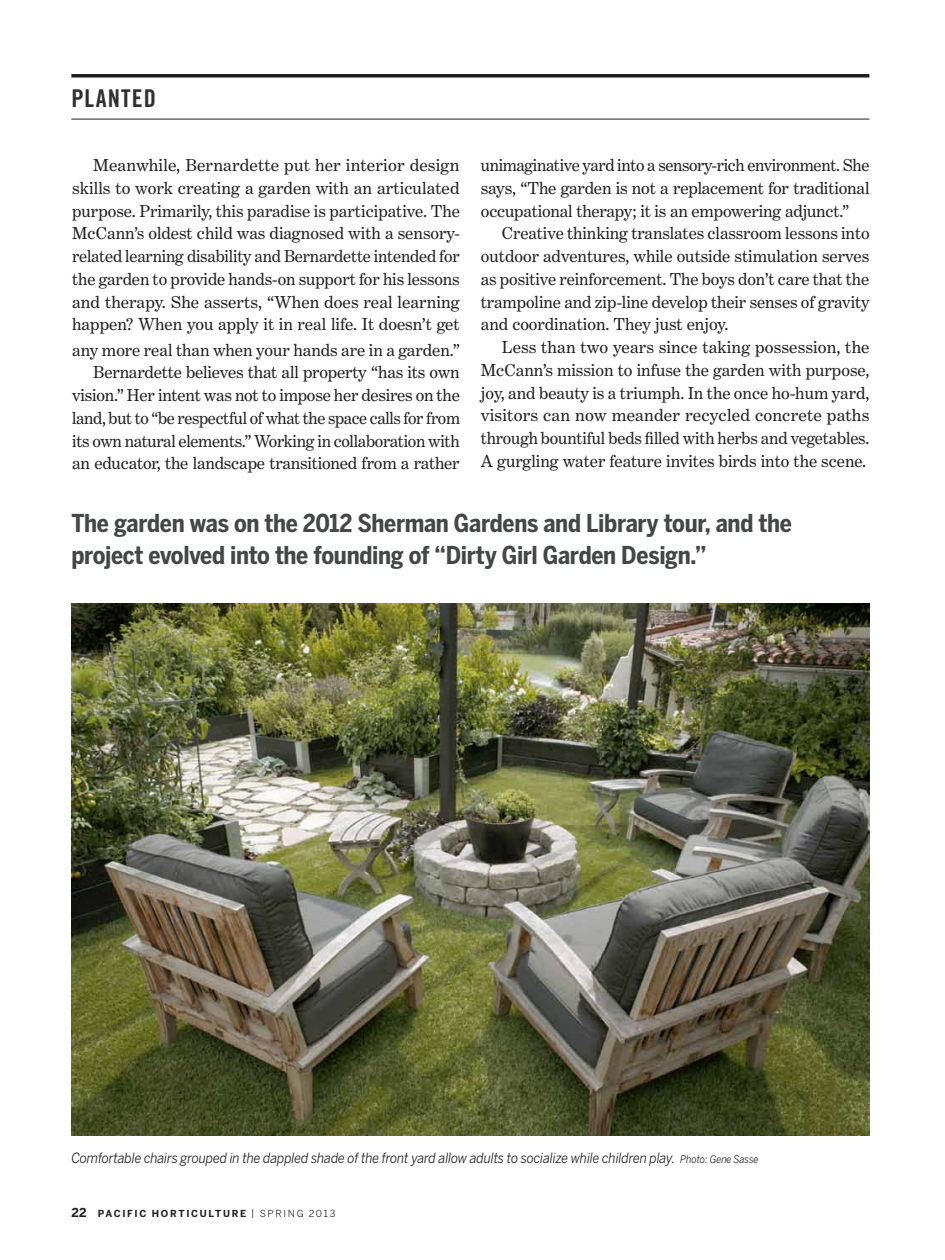
<style>
.page{position:relative;width:945px;height:1260px;background:#fff}
.page>*{position:absolute;margin:0;border:0;box-sizing:border-box;transform-origin:0 0}
.t1{font:700 24.5px/31.5px "Benton Sans Cond";letter-spacing:-.015em;color:#454646}
.t2{font:24.5px "Trade Gothic LT Std Bd Cn 20";letter-spacing:.05em;color:#312f30}
.t3{font:17.5px/22.8px "Benton Modern Two";letter-spacing:-.01em;color:#231f20;text-align:justify}
.t4{font:italic 14px "Benton Sans";letter-spacing:-.01em;color:#231f20;scale:.9 1}
.t5{font:700 9.62px "Benton Sans";letter-spacing:.17em;color:#231f20}
.t6{font:9.62px "Benton Sans";color:#231f20}
.s1{font-size:10.5px}
.s2{font-size:12.25px}
.s3{font-weight:400}
</style>
<div class="page">
<svg style="left:71px;top:74px;width:798px;height:4px;background:#3e3a3b"></svg>
<hr style="left:71px;top:119px;width:798px;height:1px;background:#231f20">
<img style="left:71px;top:604px;width:798px;height:532px">
<h1 class="t2" style="left:71px;top:83px;width:83px">PLANTED</h1>
<p class="t3" style="left:72px;top:154px;width:389px;text-indent:21px">Meanwhile, Bernardette put her interior design skills to work creating a garden with an articulated purpose. Primarily, this paradise is participative. The McCann’s oldest child was diagnosed with a sensory&shy;related learning disability and Bernardette intended for the garden to provide hands-on support for his lessons and therapy. She asserts, “When does real learning happen? When you apply it in real life. It doesn’t get</p>
<p class="t3" style="left:72px;top:338px;width:389px;text-align:right">any more real than when your hands are in a garden.” Bernardette believes that all property “has its own vision.” Her intent was not to impose her desires on the land, but to “be respectful of what the space calls for from its own natural elements.” Working in collaboration with an educator, the landscape transitioned from a rather</p>
<p class="t3" style="left:481px;top:154px;width:390px">unimaginative yard into a sensory-rich environment. She says, “The garden is not a replacement for traditional occupational therapy; it is an empowering adjunct.”</p>
<p class="t3" style="left:481px;top:222px;width:390px;text-indent:21px">Creative thinking translates classroom lessons into outdoor adventures, while outside stimulation serves as positive reinforcement. The boys don’t care that the trampoline and zip-line develop their senses of gravity and coordination. They just enjoy.</p>
<p class="t3" style="left:481px;top:336px;width:390px;text-indent:21px">Less than two years since taking possession, the McCann’s mission to infuse the garden with purpose, joy, and beauty is a triumph. In the once ho-hum yard, visitors can now meander recycled concrete paths through bountiful beds filled with herbs and vegetables.<br>A gurgling water feature invites birds into the scene.</p>
<h1 class="t1" style="left:71px;top:507px;width:722px">The garden was on the 2012 Sherman Gardens and Library tour, and the project evolved into the founding of “Dirty Girl Garden Design.”</h1>
<p class="t4" style="left:71px;top:1150px;width:765px">Comfortable chairs grouped in the dappled shade of the front yard allow adults to socialize while children play. <span class="s1">Photo: Gene Sasse</span></p>
<p class="t5" style="left:71px;top:1208px;width:205px"><span class="s2">22</span> PACIFIC HORTICULTURE <span class="s3">| Spring</span></p>
<p class="t6" style="left:309px;top:1208px;width:28px">2013</p>
</div>
